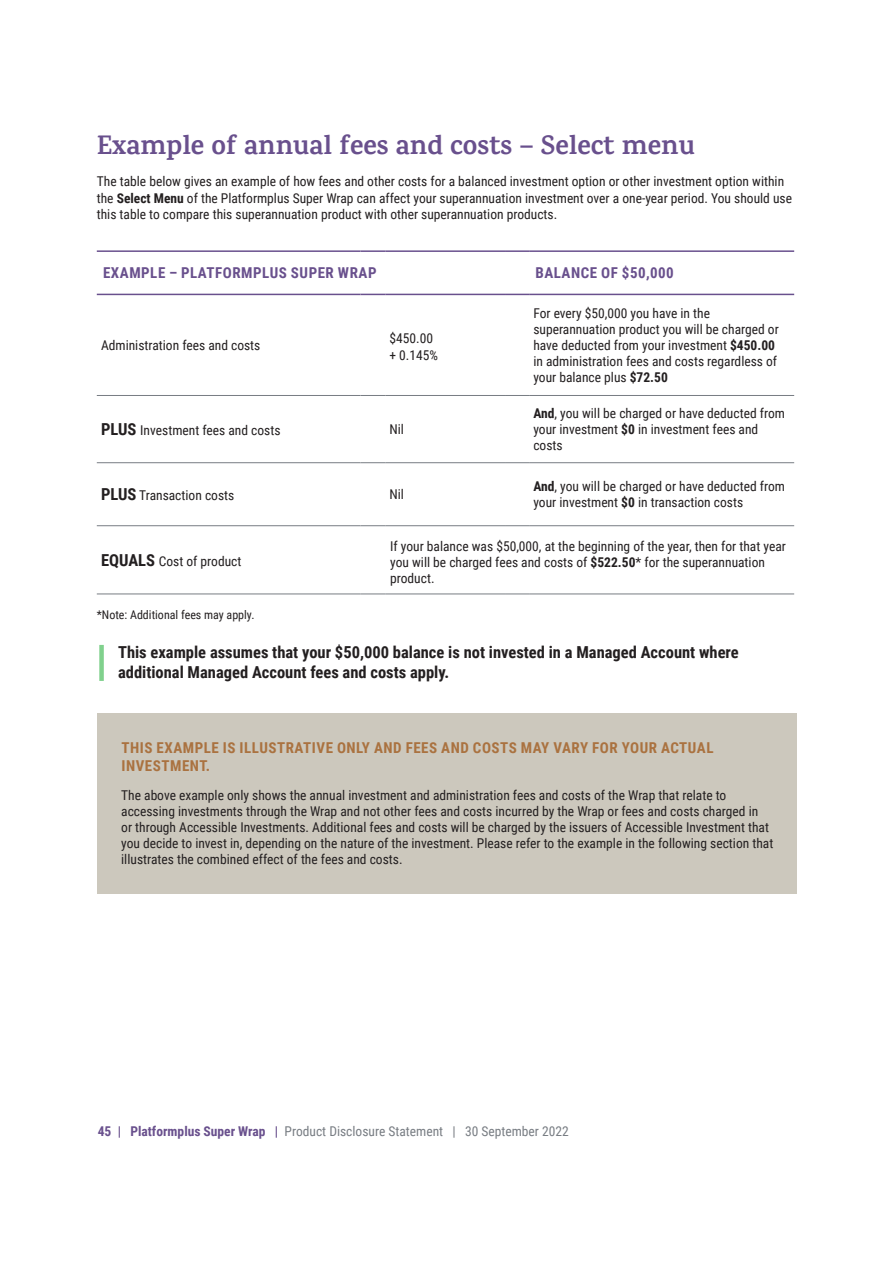
<style>
.page{position:relative;width:893px;height:1263px;background:#fff}
.page>*{position:absolute;margin:0;border:0;box-sizing:border-box;transform-origin:0 0}
.t1{font:700 27px "Karma";color:#69508d}
.t2{font:700 16.5px/19.8px "Roboto Condensed";color:#231f20}
.Main_Body_2_Col{font:700 15px/18px "Roboto Condensed";letter-spacing:.035em;color:#aa7240}
.t3{font:700 15px "Roboto Condensed";letter-spacing:.035em;color:#69508d}
.Main_Body_2_Col-2{font:13.5px/16.2px "Roboto Condensed";color:#231f20}
.t4{font:13.5px "Roboto Condensed";color:#787d83}
.t5{font:12px "Roboto Condensed";color:#231f20}
.s1{font-weight:700}
.s2{font-weight:700;font-size:16.5px}
.s3{font-weight:700;color:#69508d}
</style>
<div class="page">
<hr style="left:97px;top:250px;width:263px;height:2px;background:#69508d">
<hr style="left:360px;top:250px;width:25px;height:2px;background:#69508d">
<hr style="left:385px;top:250px;width:120px;height:2px;background:#69508d">
<hr style="left:505px;top:250px;width:24px;height:2px;background:#69508d">
<hr style="left:529px;top:250px;width:265px;height:2px;background:#69508d">
<hr style="left:97px;top:294px;width:263px;height:1px;background:#69508d">
<svg style="left:360px;top:294px;width:25px;height:1px"></svg>
<hr style="left:385px;top:294px;width:120px;height:1px;background:#69508d">
<svg style="left:505px;top:294px;width:24px;height:1px"></svg>
<hr style="left:529px;top:294px;width:265px;height:1px;background:#69508d">
<hr style="left:97px;top:395px;width:263px;height:1px;background:#787d83">
<svg style="left:360px;top:395px;width:25px;height:1px"></svg>
<hr style="left:385px;top:395px;width:120px;height:1px;background:#787d83">
<svg style="left:505px;top:395px;width:24px;height:1px"></svg>
<hr style="left:529px;top:395px;width:265px;height:1px;background:#787d83">
<hr style="left:97px;top:462px;width:263px;height:1px;background:#787d83">
<svg style="left:360px;top:462px;width:25px;height:1px"></svg>
<hr style="left:385px;top:462px;width:120px;height:1px;background:#787d83">
<svg style="left:505px;top:462px;width:24px;height:1px"></svg>
<hr style="left:529px;top:462px;width:265px;height:1px;background:#787d83">
<hr style="left:97px;top:525px;width:263px;height:1px;background:#787d83">
<svg style="left:360px;top:525px;width:25px;height:1px"></svg>
<hr style="left:385px;top:525px;width:120px;height:1px;background:#787d83">
<svg style="left:505px;top:525px;width:24px;height:1px"></svg>
<hr style="left:529px;top:525px;width:265px;height:1px;background:#787d83">
<hr style="left:97px;top:594px;width:263px;height:1px;background:#787d83">
<svg style="left:360px;top:594px;width:25px;height:1px"></svg>
<hr style="left:385px;top:594px;width:120px;height:1px;background:#787d83">
<svg style="left:505px;top:594px;width:24px;height:1px"></svg>
<hr style="left:529px;top:594px;width:265px;height:1px;background:#787d83">
<div style="left:98px;top:714px;width:699px;height:180px;background:#ccc8bd"></div>
<div style="left:99px;top:645px;width:5px;height:36px;background:#80d18d"></div>
<p class="t1" style="left:97px;top:129px;width:600px">Example of annual fees and costs – Select menu</p>
<p class="Main_Body_2_Col-2" style="left:97px;top:173px;width:697px">The table below gives an example of how fees and other costs for a balanced investment option or other investment option within the <span class="s1">Select Menu</span> of the Platformplus Super Wrap can affect your superannuation investment over a one-year period. You should use this table to compare this superannuation product with other superannuation products.</p>
<p class="t3" style="left:103px;top:263px;width:275px">EXAMPLE – PLATFORMPLUS SUPER WRAP</p>
<p class="t3" style="left:535px;top:263px;width:140px">BALANCE OF $50,000</p>
<p class="Main_Body_2_Col-2" style="left:101px;top:337px;width:161px">Administration fees and costs</p>
<p class="Main_Body_2_Col-2" style="left:389px;top:330px;width:45px">$450.00</p>
<p class="Main_Body_2_Col-2" style="left:389px;top:346px;width:50px">+ 0.145%</p>
<p class="Main_Body_2_Col-2" style="left:101px;top:422px;width:181px"><span class="s2">PLUS</span> Investment fees and costs</p>
<p class="Main_Body_2_Col-2" style="left:389px;top:421px;width:16px">Nil</p>
<p class="Main_Body_2_Col-2" style="left:533px;top:304px;width:247px">For every $50,000 you have in the superannuation product you will be charged or have deducted from your investment <span class="s1">$450.00 </span>in administration fees and costs regardless of your balance plus <span class="s1">$72.50</span></p>
<p class="Main_Body_2_Col-2" style="left:533px;top:405px;width:253px"><span class="s1">And</span>, you will be charged or have deducted from your investment <span class="s1">$0</span> in investment fees and costs</p>
<p class="Main_Body_2_Col-2" style="left:101px;top:487px;width:135px"><span class="s2">PLUS</span> Transaction costs</p>
<p class="Main_Body_2_Col-2" style="left:389px;top:486px;width:16px">Nil</p>
<p class="Main_Body_2_Col-2" style="left:533px;top:478px;width:253px"><span class="s1">And</span>, you will be charged or have deducted from your investment <span class="s1">$0</span> in transaction costs</p>
<p class="Main_Body_2_Col-2" style="left:101px;top:553px;width:142px"><span class="s2">EQUALS</span> Cost of product</p>
<p class="Main_Body_2_Col-2" style="left:390px;top:537px;width:397px">If your balance was $50,000, at the beginning of the year, then for that year you will be charged fees and costs of <span class="s1">$522.50</span>* for the superannuation product.</p>
<p class="t5" style="left:97px;top:606px;width:159px">*Note: Additional fees may apply.</p>
<p class="t2" style="left:118px;top:642px;width:622px">This example assumes that your $50,000 balance is not invested in a Managed Account where additional Managed Account fees and costs apply.</p>
<p class="Main_Body_2_Col" style="left:121px;top:738px;width:594px">THIS EXAMPLE IS ILLUSTRATIVE ONLY AND FEES AND COSTS MAY VARY FOR YOUR ACTUAL<br>INVESTMENT.</p>
<p class="Main_Body_2_Col-2" style="left:121px;top:786px;width:654px">The above example only shows the annual investment and administration fees and costs of the Wrap that relate to accessing investments through the Wrap and not other fees and costs incurred by the Wrap or fees and costs charged in<br>or through Accessible Investments. Additional fees and costs will be charged by the issuers of Accessible Investment that you decide to invest in, depending on the nature of the investment. Please refer to the example in the following section that illustrates the combined effect of the fees and costs.</p>
<p class="t4" style="left:98px;top:1121px;width:472px"><span class="s3">45 | Platformplus Super Wrap |</span> Product Disclosure Statement | 30 September 2022</p>
</div>
